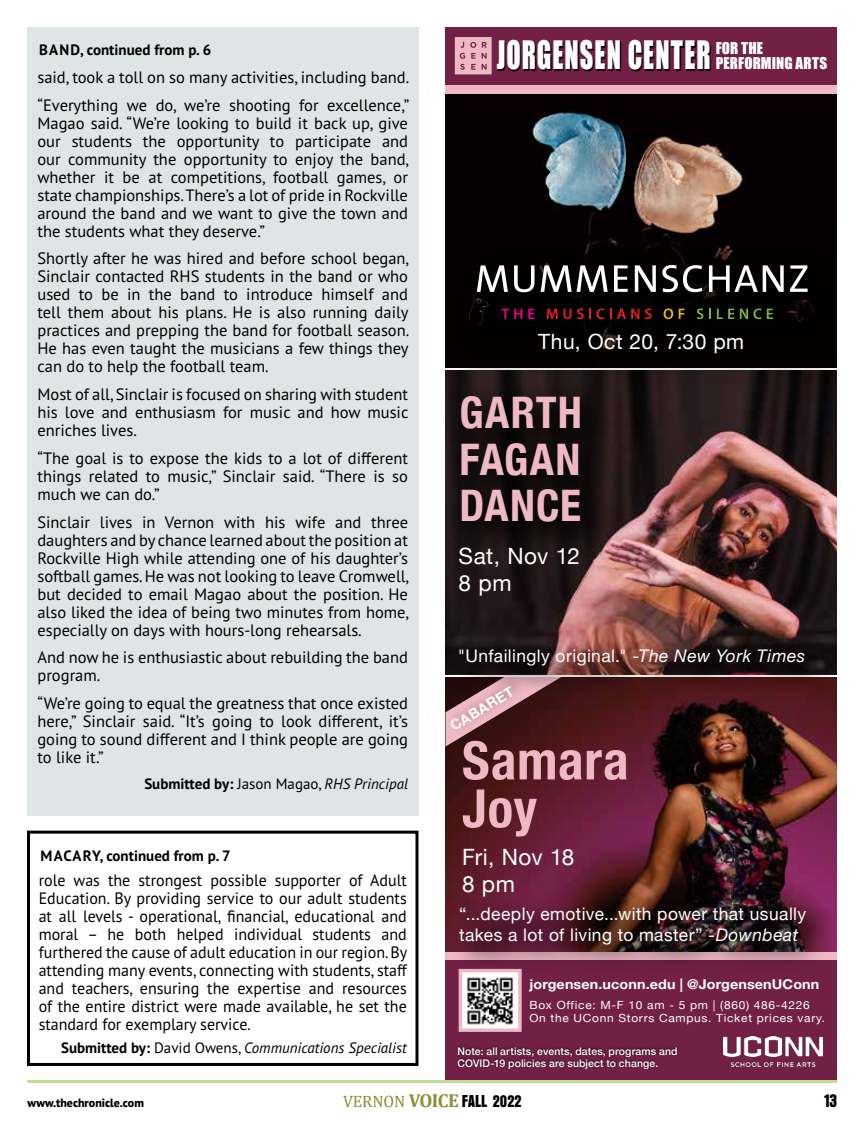
<style>
.page{position:relative;width:864px;height:1134px;background:#fff}
.page>*{position:absolute;margin:0;border:0;box-sizing:border-box;transform-origin:0 0}
.t1{font:700 condensed 53.1px/48px "Helvetica Neue";letter-spacing:.015em;color:#efb9c4}
.t2{font:700 condensed 43.5px/46.5px "Helvetica Neue";letter-spacing:.025em;color:#efb9c4;text-align:justify}
.t3{font:36px "Impact";letter-spacing:.04em;color:#fff;scale:.73 1}
.t4{font:22.5px/27px "Helvetica Neue";letter-spacing:.02em;color:#fff}
.t5{font:21px "Helvetica Neue";letter-spacing:.025em;color:#fff}
.t6{font:19.5px "Anzeigen Gro";color:#000}
.t7{font:18px "Anzeigen Gro";color:#000}
.t8{font:17.4px/20.9px "Helvetica Neue";letter-spacing:.025em;color:#fff}
.t9{font:16.5px/18px "PT Sans Pro";color:#000;text-align:justify}
.t10{font:700 15px "PT Sans Pro";color:#000}
.t11{font:italic 15px "PT Sans Pro";color:#000}
.t12{font:15px/15px "Impact";letter-spacing:.01em;color:#fff}
.t13{font:700 14.25px "Helvetica Neue";color:#fff}
.t14{font:700 13.5px "Helvetica Neue";letter-spacing:.01em;color:#fff;scale:1.06 1}
.t15{font:800 12px "PT Sans Pro";color:#000}
.t16{font:11.25px/13.5px "Helvetica Neue";letter-spacing:.06em;color:#fff;scale:1.06 1}
.t17{font:500 10.5px/12px "Helvetica Neue";letter-spacing:.01em;color:#fff}
.s1{font-weight:400}
.s2{font-weight:400;font-style:italic}
.s3{font-weight:700;font-style:normal}
.s4{font-style:normal}
.s5{font-style:italic}
.s6{font-family:"Cambria";font-size:16.5px;color:#928c34}
.s7{font-family:"Cambria";font-weight:700;font-size:18.75px;color:#928c34}
</style>
<div class="page">
<hr style="left:27px;top:1080px;width:810px;height:3px;background:#c0dd94">
<div style="left:27px;top:27px;width:391px;height:788px;background:#dee5e5"></div>
<div style="left:446px;top:960px;width:391px;height:120px;background:#722045"></div>
<div style="left:456px;top:1045px;width:223px;height:26px;background:#000;opacity:.75"></div>
<img style="left:446px;top:389px;width:391px;height:563px">
<svg style="left:446px;top:649px;width:120px;height:98px;background:#481d1e"></svg>
<img style="left:446px;top:94px;width:391px;height:131px">
<img style="left:723px;top:1036px;width:100px;height:31px">
<div style="left:446px;top:27px;width:391px;height:58px;background:#722045"></div>
<div style="left:446px;top:85px;width:391px;height:9px;background:#efb9c4"></div>
<div style="left:497px;top:41px;width:214px;height:31px;background:#000;opacity:.95"></div>
<svg style="left:455px;top:37px;width:37px;height:37px"></svg>
<hr style="left:446px;top:676px;width:391px;height:1px;background:#fff">
<img style="left:463px;top:975px;width:55px;height:53px">
<div style="left:459px;top:969px;width:63px;height:63px;border:3px solid #efb9c4"></div>
<div style="left:446px;top:225px;width:391px;height:164px;background:#000"></div>
<svg style="left:794px;top:300px;width:11px;height:5px"></svg>
<svg style="left:471px;top:299px;width:7px;height:11px"></svg>
<svg style="left:477px;top:265px;width:31px;height:27px"></svg>
<svg style="left:514px;top:265px;width:21px;height:27px"></svg>
<svg style="left:541px;top:265px;width:67px;height:27px"></svg>
<svg style="left:614px;top:265px;width:14px;height:27px"></svg>
<svg style="left:635px;top:265px;width:21px;height:27px"></svg>
<svg style="left:662px;top:265px;width:40px;height:27px"></svg>
<svg style="left:709px;top:265px;width:75px;height:27px"></svg>
<svg style="left:790px;top:265px;width:18px;height:27px"></svg>
<svg style="left:501px;top:309px;width:21px;height:10px"></svg>
<svg style="left:528px;top:309px;width:7px;height:10px"></svg>
<svg style="left:547px;top:309px;width:24px;height:10px"></svg>
<svg style="left:577px;top:309px;width:14px;height:10px"></svg>
<svg style="left:597px;top:309px;width:42px;height:10px"></svg>
<svg style="left:645px;top:309px;width:7px;height:10px"></svg>
<svg style="left:664px;top:308px;width:9px;height:11px"></svg>
<svg style="left:679px;top:309px;width:6px;height:10px"></svg>
<svg style="left:697px;top:309px;width:6px;height:10px"></svg>
<svg style="left:709px;top:309px;width:2px;height:10px"></svg>
<svg style="left:717px;top:309px;width:17px;height:10px"></svg>
<svg style="left:740px;top:309px;width:21px;height:10px"></svg>
<svg style="left:767px;top:309px;width:6px;height:10px"></svg>
<div style="left:446px;top:377px;width:173px;height:184px;background:#000;opacity:.75"></div>
<div style="left:448px;top:637px;width:387px;height:59px;background:#000;opacity:.75"></div>
<div style="left:448px;top:896px;width:388px;height:79px;background:#000;opacity:.75"></div>
<div style="left:448px;top:674px;width:77px;height:58px;background:#000;opacity:.29"></div>
<div style="left:27px;top:831px;width:391px;height:235px;border:3px solid #000"></div>
<p class="t10" style="left:39px;top:40px;width:174px">BAND, continued from p. 6</p>
<p class="t9" style="left:37px;top:63px;width:373px;line-height:27.8px">said, took a toll on so many activities, including band. “Everything we do, we’re shooting for excellence,”</p>
<p class="t9" style="left:37px;top:114px;width:373px">Magao said. “We’re looking to build it back up, give our students the opportunity to participate and our community the opportunity to enjoy the band, whether it be at competitions, football games, or state championships. There’s a lot of pride in Rockville around the band and we want to give the town and the students what they deserve.”</p>
<p class="t9" style="left:37px;top:249px;width:373px">Shortly after he was hired and before school began, Sinclair contacted RHS students in the band or who used to be in the band to introduce himself and tell them about his plans. He is also running daily practices and prepping the band for football season.<br>He has even taught the musicians a few things they can do to help the football team.</p>
<p class="t9" style="left:37px;top:385px;width:373px">Most of all, Sinclair is focused on sharing with student his love and enthusiasm for music and how music enriches lives.</p>
<p class="t9" style="left:37px;top:449px;width:372px">“The goal is to expose the kids to a lot of different things related to music,” Sinclair said. “There is so much we can do.”</p>
<p class="t9" style="left:37px;top:512px;width:373px">Sinclair lives in Vernon with his wife and three daughters and by chance learned about the position at Rockville High while attending one of his daughter’s softball games. He was not looking to leave Cromwell, but decided to email Magao about the position. He also liked the idea of being two minutes from home, especially on days with hours-long rehearsals.</p>
<p class="t9" style="left:37px;top:648px;width:372px">And now he is enthusiastic about rebuilding the band program.</p>
<p class="t9" style="left:37px;top:694px;width:372px">“We’re going to equal the greatness that once existed here,” Sinclair said. “It’s going to look different, it’s going to sound different and I think people are going to like it.”</p>
<p class="t10" style="left:144px;top:774px;width:265px">Submitted by: <span class="s1">Jason Magao,</span> <span class="s2">RHS Principal</span></p>
<p class="t10" style="left:41px;top:846px;width:192px">MACARY, continued from p. 7</p>
<p class="t9" style="left:39px;top:870px;width:370px">role was the strongest possible supporter of Adult Education. By providing service to our adult students at all levels - operational, financial, educational and moral – he both helped individual students and furthered the cause of adult education in our region. By attending many events, connecting with students, staff and teachers, ensuring the expertise and resources of the entire district were made available, he set the standard for exemplary service.</p>
<p class="t11" style="left:61px;top:1038px;width:347px"><span class="s3">Submitted by:</span> <span class="s4">David Owens,</span> Communications Specialist</p>
<h3 class="t3" style="left:497px;top:27px;width:295px">JORGENSEN CENTER</h3>
<p class="t12" style="left:716px;top:41px;width:113px">FOR THE<br>PERFORMING ARTS</p>
<p class="t5" style="left:538px;top:327px;width:207px">Thu, Oct 20, 7:30 pm</p>
<h2 class="t2" style="left:460px;top:387px;width:124px">GARTH FAGAN DANCE</h2>
<h3 class="t4" style="left:459px;top:544px;width:123px">Sat, Nov 12<br>8 pm</h3>
<p class="t8" style="left:458px;top:646px;width:349px">"Unfailingly original." -<span class="s5">The New York Times</span></p>
<p class="t13" style="left:446px;top:717px;width:73px;rotate:-31deg">CABARET</p>
<h1 class="t1" style="left:462px;top:733px;width:168px">Samara<br>Joy</h1>
<h3 class="t4" style="left:462px;top:845px;width:114px">Fri, Nov 18<br>8 pm</h3>
<p class="t8" style="left:459px;top:905px;width:349px">“...deeply emotive...with power that usually takes a lot of living to master” -<span class="s5">Downbeat</span></p>
<p class="t14" style="left:529px;top:973px;width:275px">jorgensen.uconn.edu | @JorgensenUConn</p>
<p class="t16" style="left:529px;top:999px;width:281px">Box Office: M-F 10 am - 5 pm | (860) 486-4226<br>On the UConn Storrs Campus. Ticket prices vary.</p>
<p class="t17" style="left:458px;top:1044px;width:222px">Note: all artists, events, dates, programs and<br>COVID-19 policies are subject to change.</p>
<p class="t15" style="left:27px;top:1095px;width:118px">www.thechronicle.com</p>
<p class="t7" style="left:343px;top:1091px;width:180px"><span class="s6">VERNON</span> <span class="s7">VOICE</span> FALL 2022</p>
<p class="t6" style="left:824px;top:1090px;width:15px">13</p>
</div>
